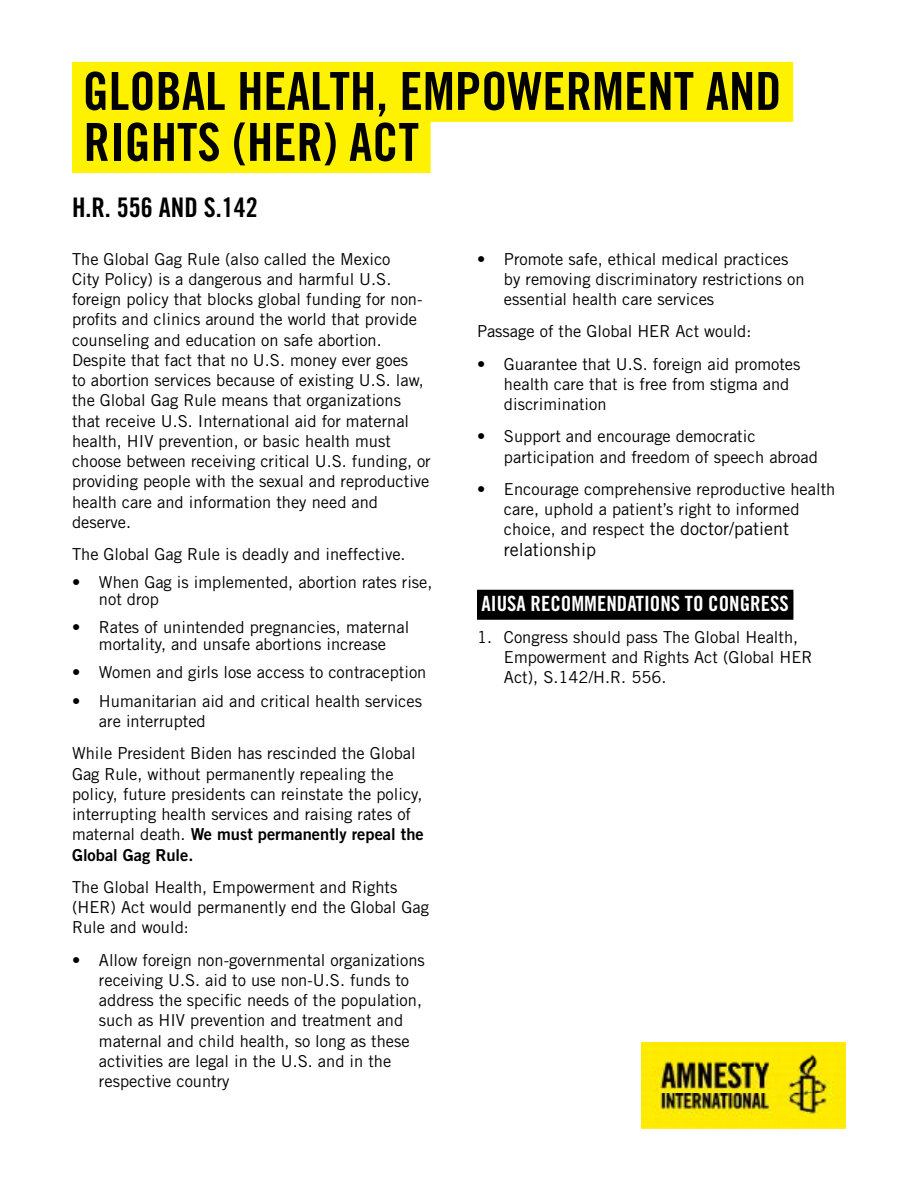
<style>
.page{position:relative;width:918px;height:1188px;background:#fff}
.page>*{position:absolute;margin:0;border:0;box-sizing:border-box;transform-origin:0 0}
.t1{font:52.5px/51px "Trade Gothic LT Std Bd Cn 20";color:#000}
.t2{font:27px "Trade Gothic LT Std Bd Cn 20";color:#000}
.t3{font:21px "Trade Gothic LT Std Bd Cn 20";color:#fff}
.t4{font:18px "Trade Gothic LT Std";color:#000}
.t5{font:16.5px/20.2px "Trade Gothic LT Std";color:#000}
.t6{font:16.5px/20.2px "Trade Gothic LT Std Bd 2";color:#000}
.s1{font-family:"Trade Gothic LT Std"}
.s2{font-size:18px}
</style>
<div class="page">
<div style="left:72px;top:62px;width:721px;height:60px;background:#fff200"></div>
<div style="left:72px;top:113px;width:359px;height:60px;background:#fff200"></div>
<div style="left:477px;top:590px;width:316px;height:30px;background:#000"></div>
<img style="left:641px;top:1042px;width:205px;height:87px">
<h1 class="t1" style="left:83px;top:65px;width:700px">GLOBAL HEALTH, EMPOWERMENT AND<br>RIGHTS (HER) ACT</h1>
<h2 class="t2" style="left:72px;top:191px;width:187px">H.R. 556 AND S.142</h2>
<p class="t5" style="left:72px;top:248px;width:360px">The Global Gag Rule (also called the Mexico<br>City Policy) is a dangerous and harmful U.S. foreign policy that blocks global funding for non&shy;profits and clinics around the world that provide counseling and education on safe abortion.<br>Despite that fact that no U.S. money ever goes<br>to abortion services because of existing U.S. law, the Global Gag Rule means that organizations that receive U.S. International aid for maternal health, HIV prevention, or basic health must choose between receiving critical U.S. funding, or providing people with the sexual and reproductive health care and information they need and deserve.</p>
<p class="t5" style="left:72px;top:544px;width:335px">The Global Gag Rule is deadly and ineffective.</p>
<p class="t5" style="left:99px;top:574px;width:335px;line-height:16.5px;text-indent:-27px">• When Gag is implemented, abortion rates rise, not drop</p>
<p class="t5" style="left:72px;top:619px;width:339px;line-height:16.5px;text-align:center">• Rates of unintended pregnancies, maternal mortality, and unsafe abortions increase</p>
<p class="t5" style="left:72px;top:662px;width:356px">• Women and girls lose access to contraception</p>
<p class="t5" style="left:99px;top:691px;width:325px;text-indent:-27px">• Humanitarian aid and critical health services are interrupted</p>
<p class="t5" style="left:72px;top:743px;width:352px">While President Biden has rescinded the Global Gag Rule, without permanently repealing the policy, future presidents can reinstate the policy, interrupting health services and raising rates of</p>
<p class="t6" style="left:72px;top:824px;width:353px"><span class="s1">maternal death.</span> We must permanently repeal the<br>Global Gag Rule.</p>
<p class="t5" style="left:72px;top:877px;width:359px">The Global Health, Empowerment and Rights (HER) Act would permanently end the Global Gag<br>Rule and would:</p>
<p class="t5" style="left:99px;top:950px;width:327px;text-indent:-27px">• Allow foreign non-governmental organizations receiving U.S. aid to use non-U.S. funds to address the specific needs of the population, such as HIV prevention and treatment and maternal and child health, so long as these activities are legal in the U.S. and in the respective country</p>
<p class="t5" style="left:504px;top:248px;width:302px;text-indent:-27px">• Promote safe, ethical medical practices by removing discriminatory restrictions on essential health care services</p>
<p class="t5" style="left:477px;top:321px;width:276px">Passage of the Global HER Act would:</p>
<p class="t5" style="left:504px;top:353px;width:298px;text-indent:-27px">• Guarantee that U.S. foreign aid promotes health care that is free from stigma and discrimination</p>
<p class="t5" style="left:504px;top:426px;width:315px;text-indent:-27px">• Support and encourage democratic participation and freedom of speech abroad</p>
<p class="t5" style="left:504px;top:479px;width:333px;text-indent:-27px">• Encourage comprehensive reproductive health care, uphold a patient’s right to informed choice, and respect <span class="s2">the doctor/patient</span></p>
<p class="t4" style="left:504px;top:538px;width:94px">relationship</p>
<p class="t3" style="left:482px;top:591px;width:309px">AIUSA RECOMMENDATIONS TO CONGRESS</p>
<p class="t5" style="left:504px;top:627px;width:310px;text-indent:-27px">1. Congress should pass The Global Health,<br>Empowerment and Rights Act (Global HER<br>Act), S.142/H.R. 556.</p>
</div>
